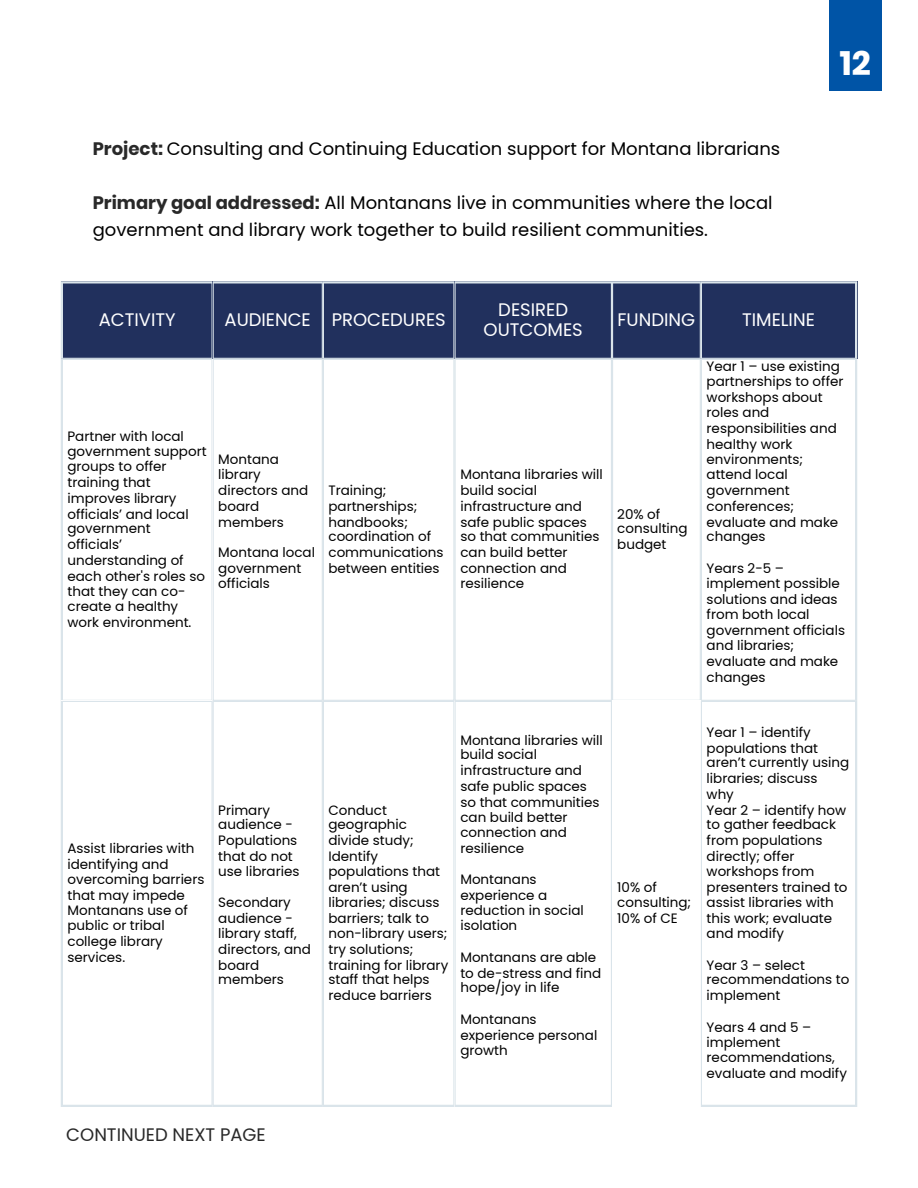
<style>
.page{position:relative;width:918px;height:1188px;background:#fff}
.page>*{position:absolute;margin:0;border:0;box-sizing:border-box;transform-origin:0 0}
.t1{font:700 33.75px "Poppins";color:#fff}
.t2{font:18px/27px "Poppins";color:#000}
.t3{font:18px/20.2px "Poppins";color:#fff;text-align:center}
.t4{font:18px "Poppins";color:#292929}
.t5{font:13.5px/15.5px "Poppins";color:#000}
.s1{font-weight:700;color:#292929}
</style>
<div class="page">
<svg style="left:61px;top:359px;width:152px;height:342px"></svg>
<svg style="left:213px;top:701px;width:110px;height:406px"></svg>
<svg style="left:323px;top:701px;width:131px;height:406px"></svg>
<svg style="left:61px;top:281px;width:796px;height:78px;background:#2c3a65"></svg>
<div style="left:213px;top:359px;width:110px;height:342px;border:1px solid #dae4ea"></div>
<div style="left:323px;top:359px;width:131px;height:342px;border:1px solid #dae4ea"></div>
<div style="left:454px;top:359px;width:158px;height:342px;border:1px solid #dae4ea"></div>
<div style="left:612px;top:359px;width:89px;height:342px;border:1px solid #dae4ea"></div>
<svg style="left:701px;top:359px;width:156px;height:342px"></svg>
<svg style="left:454px;top:701px;width:158px;height:406px"></svg>
<svg style="left:61px;top:701px;width:152px;height:406px"></svg>
<svg style="left:701px;top:701px;width:156px;height:406px"></svg>
<div style="left:829px;top:0;width:53px;height:91px;background:#0054a6"></div>
<p class="t2" style="left:93px;top:136px;width:689px"><span class="s1">Project:</span> Consulting and Continuing Education support for Montana librarians</p>
<p class="t2" style="left:93px;top:190px;width:681px"><span class="s1">Primary goal addressed:</span> All Montanans live in communities where the local government and library work together to build resilient communities.</p>
<p class="t3" style="left:99px;top:311px;width:78px">ACTIVITY</p>
<p class="t3" style="left:225px;top:311px;width:223px">AUDIENCE PROCEDURES</p>
<p class="t3" style="left:484px;top:301px;width:101px">DESIRED<br>OUTCOMES</p>
<p class="t3" style="left:618px;top:311px;width:79px">FUNDING</p>
<p class="t3" style="left:742px;top:311px;width:74px">TIMELINE</p>
<p class="t1" style="left:840px;top:40px;width:33px">12</p>
<p class="t5" style="left:67px;top:429px;width:141px">Partner with local government support groups to offer training that improves library officials’ and local government officials’ understanding of each other's roles so that they can co&shy;create a healthy work environment.</p>
<p class="t5" style="left:218px;top:452px;width:92px">Montana library directors and board members</p>
<p class="t5" style="left:218px;top:545px;width:98px">Montana local government officials</p>
<p class="t5" style="left:329px;top:483px;width:116px">Training; partnerships; handbooks; coordination of communications between entities</p>
<p class="t5" style="left:460px;top:467px;width:144px">Montana libraries will build social infrastructure and safe public spaces so that communities can build better connection and resilience</p>
<p class="t5" style="left:617px;top:507px;width:72px">20% of consulting budget</p>
<p class="t5" style="left:67px;top:841px;width:138px">Assist libraries with identifying and overcoming barriers that may impede<br>Montanans use of public or tribal college library services.</p>
<p class="t5" style="left:218px;top:803px;width:83px">Primary audience -<br>Populations that do not use libraries</p>
<p class="t5" style="left:218px;top:895px;width:94px">Secondary audience - library staff, directors, and board members</p>
<p class="t5" style="left:329px;top:803px;width:121px">Conduct geographic divide study;<br>Identify populations that aren’t using libraries; discuss barriers; talk to non-library users; try solutions; training for library staff that helps reduce barriers</p>
<p class="t5" style="left:460px;top:733px;width:144px">Montana libraries will build social infrastructure and safe public spaces so that communities can build better connection and resilience</p>
<p class="t5" style="left:460px;top:872px;width:125px">Montanans experience a reduction in social isolation</p>
<p class="t5" style="left:460px;top:950px;width:142px">Montanans are able to de-stress and find hope/joy in life</p>
<p class="t5" style="left:460px;top:1012px;width:138px">Montanans experience personal growth</p>
<p class="t5" style="left:617px;top:881px;width:75px">10% of consulting;<br>10% of CE</p>
<p class="t5" style="left:707px;top:359px;width:138px">Year 1 – use existing partnerships to offer workshops about roles and responsibilities and healthy work environments; attend local government conferences; evaluate and make changes</p>
<p class="t5" style="left:707px;top:561px;width:140px">Years 2-5 – implement possible solutions and ideas from both local government officials and libraries; evaluate and make changes</p>
<p class="t5" style="left:707px;top:725px;width:144px">Year 1 – identify populations that aren’t currently using libraries; discuss<br>why<br>Year 2 – identify how to gather feedback from populations directly; offer workshops from presenters trained to assist libraries with this work; evaluate and modify</p>
<p class="t5" style="left:707px;top:958px;width:144px">Year 3 – select recommendations to implement</p>
<p class="t5" style="left:707px;top:1020px;width:142px">Years 4 and 5 – implement recommendations, evaluate and modify</p>
<p class="t4" style="left:66px;top:1126px;width:201px">CONTINUED NEXT PAGE</p>
</div>
